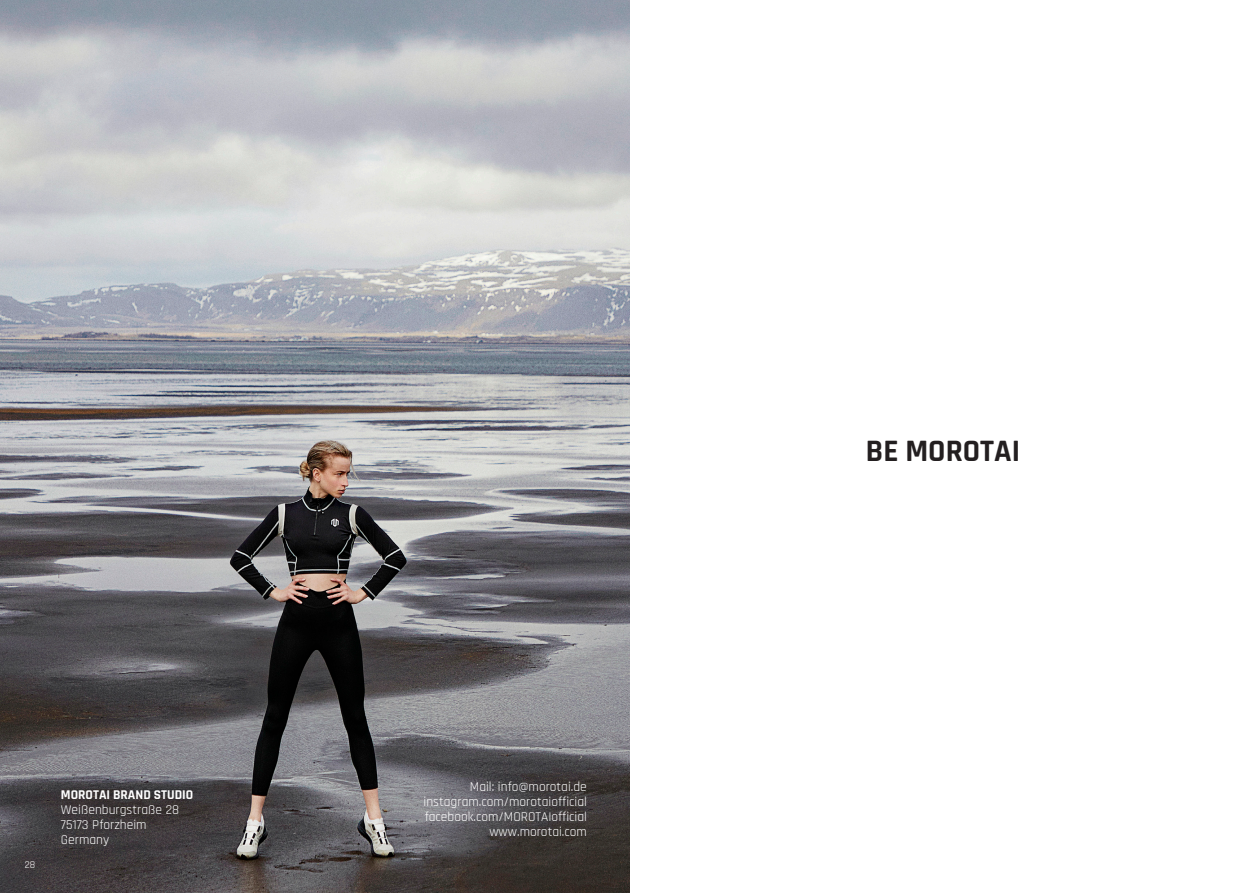
<style>
.page{position:relative;width:1259px;height:893px;background:#fff}
.page>*{position:absolute;margin:0;border:0;box-sizing:border-box;transform-origin:0 0}
.t1{font:700 31.5px "Rajdhani";color:#231f20}
.t2{font:13.5px "Rajdhani";color:#fff}
.t3{font:700 13.5px "Rajdhani";color:#fff}
.t4{font:10.5px "Rajdhani";color:#fff}
</style>
<div class="page">
<img style="left:0;top:0;width:629px;height:893px">
<p class="t4" style="left:25px;top:858px;width:12px">28</p>
<p class="t3" style="left:61px;top:786px;width:134px">MOROTAI BRAND STUDIO</p>
<p class="t2" style="left:61px;top:802px;width:120px">Weißenburgstraße 28</p>
<p class="t2" style="left:61px;top:817px;width:87px">75173 Pforzheim</p>
<p class="t2" style="left:61px;top:832px;width:50px">Germany</p>
<p class="t2" style="left:470px;top:779px;width:118px">Mail: info@morotai.de</p>
<p class="t2" style="left:424px;top:794px;width:165px">instagram.com/morotaiofficial</p>
<p class="t2" style="left:425px;top:809px;width:164px">facebook.com/MOROTAIofficial</p>
<p class="t2" style="left:489px;top:824px;width:99px">www.morotai.com</p>
<p class="t1" style="left:866px;top:432px;width:156px">BE MOROTAI</p>
</div>
